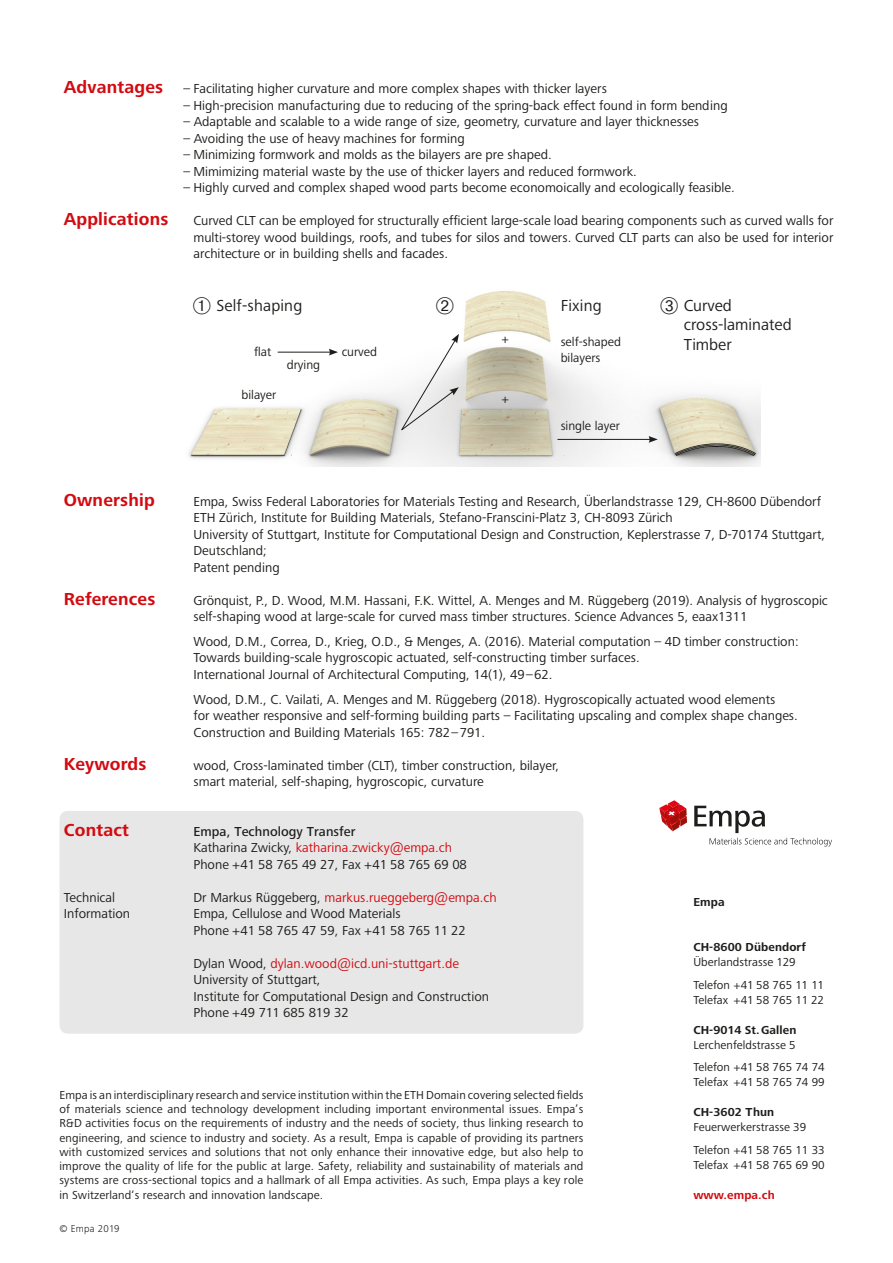
<style>
.page{position:relative;width:893px;height:1263px;background:#fff}
.page>*{position:absolute;margin:0;border:0;box-sizing:border-box;transform-origin:0 0}
.TO_untertitel{font:700 18px "Frutiger Next Pro";letter-spacing:.01em;color:#d20b11}
.t1{font:16.5px "Frutiger Next Pro";color:#1d1d1b}
.TO_lauftext{font:13.5px/16.5px "Frutiger Next Pro";color:#1d1d1b}
.TO_lauftext-2{font:13.5px "Frutiger Next Pro";color:#d20b11}
.TO_lauftext-3{font:500 13.5px "Frutiger Next Pro";letter-spacing:.005em;color:#1d1d1b}
.t2{font:12.75px "Frutiger Next Pro";color:#1d1d1b}
.TO_EmpaBeschrieb{font:12px/14.2px "Frutiger Next Pro";letter-spacing:.01em;color:#1d1d1b;text-align:justify}
.TO_adresse{font:12px "Frutiger Next Pro";letter-spacing:.005em;color:#1d1d1b}
.TO_adresse_bold{font:700 12px "Frutiger Next Pro";letter-spacing:.01em;color:#1d1d1b}
.TO_adresse_bold-2{font:700 12px "Frutiger Next Pro";letter-spacing:.01em;color:#d20b11}
.t3{font:300 10.2px "Frutiger Next Pro";letter-spacing:.025em;color:#1d1d1b}
.s1{color:#1d1d1b}
</style>
<div class="page">
<svg style="left:659px;top:800px;width:28px;height:31px"></svg>
<svg style="left:694px;top:806px;width:138px;height:40px"></svg>
<div style="left:60px;top:811px;width:523px;height:223px;background:#e7e7e7;border-radius:9px"></div>
<img style="left:188px;top:291px;width:572px;height:176px">
<hr style="left:278px;top:352px;width:53px;height:1px;background:#1d1d1b">
<svg style="left:329px;top:349px;width:9px;height:6px"></svg>
<hr style="left:557px;top:439px;width:94px;height:1px;background:#1d1d1b">
<svg style="left:648px;top:436px;width:10px;height:7px"></svg>
<svg style="left:401px;top:334px;width:58px;height:97px"></svg>
<svg style="left:193px;top:296px;width:17px;height:18px"></svg>
<svg style="left:436px;top:296px;width:18px;height:18px"></svg>
<svg style="left:661px;top:296px;width:17px;height:18px"></svg>
<p class="TO_untertitel" style="left:64px;top:77px;width:101px">Advantages</p>
<p class="TO_untertitel" style="left:64px;top:209px;width:106px">Applications</p>
<p class="TO_lauftext" style="left:184px;top:80px;width:425px">– Facilitating higher curvature and more complex shapes with thicker layers</p>
<p class="TO_lauftext" style="left:184px;top:97px;width:545px">– High-precision manufacturing due to reducing of the spring-back effect found in form bending</p>
<p class="TO_lauftext" style="left:184px;top:113px;width:517px">– Adaptable and scalable to a wide range of size, geometry, curvature and layer thicknesses</p>
<p class="TO_lauftext" style="left:184px;top:130px;width:283px">– Avoiding the use of heavy machines for forming</p>
<p class="TO_lauftext" style="left:184px;top:146px;width:369px">– Minimizing formwork and molds as the bilayers are pre shaped.</p>
<p class="TO_lauftext" style="left:184px;top:163px;width:455px">– Mimimizing material waste by the use of thicker layers and reduced formwork.</p>
<p class="TO_lauftext" style="left:184px;top:179px;width:553px">– Highly curved and complex shaped wood parts become economoically and ecologically feasible.</p>
<p class="TO_lauftext" style="left:193px;top:212px;width:641px;text-align:justify">Curved CLT can be employed for structurally efficient large-scale load bearing components such as curved walls for multi-storey wood buildings, roofs, and tubes for silos and towers. Curved CLT parts can also be used for interior architecture or in building shells and facades.</p>
<p class="t1" style="left:216px;top:296px;width:87px">Self-shaping</p>
<p class="t2" style="left:254px;top:345px;width:19px">flat</p>
<p class="t2" style="left:342px;top:345px;width:37px">curved</p>
<p class="t2" style="left:287px;top:357px;width:35px">drying</p>
<p class="t2" style="left:242px;top:388px;width:36px">bilayer</p>
<p class="t2" style="left:502px;top:332px;width:8px">+</p>
<p class="t2" style="left:502px;top:392px;width:8px">+</p>
<p class="t1" style="left:561px;top:296px;width:43px">Fixing</p>
<p class="t2" style="left:561px;top:334px;width:62px">self-shaped</p>
<p class="t2" style="left:561px;top:350px;width:41px">bilayers</p>
<p class="t2" style="left:561px;top:418px;width:61px">single layer</p>
<p class="t1" style="left:684px;top:296px;width:50px">Curved</p>
<p class="t1" style="left:684px;top:315px;width:109px">cross-laminated</p>
<p class="t1" style="left:684px;top:335px;width:50px">Timber</p>
<p class="TO_untertitel" style="left:64px;top:489px;width:93px">Ownership</p>
<p class="TO_untertitel" style="left:64px;top:588px;width:93px">References</p>
<p class="TO_untertitel" style="left:64px;top:753px;width:84px">Keywords</p>
<p class="TO_lauftext" style="left:193px;top:493px;width:629px">Empa, Swiss Federal Laboratories for Materials Testing and Research, Überlandstrasse 129, CH-8600 Dübendorf</p>
<p class="TO_lauftext" style="left:193px;top:509px;width:481px">ETH Zürich, Institute for Building Materials, Stefano-Franscini-Platz 3, CH-8093 Zürich</p>
<p class="TO_lauftext" style="left:193px;top:526px;width:633px">University of Stuttgart, Institute for Computational Design and Construction, Keplerstrasse 7, D-70174 Stuttgart,<br>Deutschland;</p>
<p class="TO_lauftext" style="left:193px;top:559px;width:88px">Patent pending</p>
<p class="TO_lauftext" style="left:193px;top:592px;width:636px">Grönquist, P., D. Wood, M.M. Hassani, F.K. Wittel, A. Menges and M. Rüggeberg (2019). Analysis of hygroscopic self-shaping wood at large-scale for curved mass timber structures. Science Advances 5, eaax1311</p>
<p class="TO_lauftext" style="left:193px;top:633px;width:607px">Wood, D.M., Correa, D., Krieg, O.D., &amp; Menges, A. (2016). Material computation – 4D timber construction:</p>
<p class="TO_lauftext" style="left:193px;top:650px;width:448px">Towards building-scale hygroscopic actuated, self-constructing timber surfaces.</p>
<p class="TO_lauftext" style="left:193px;top:666px;width:360px">International Journal of Architectural Computing, 14(1), 49–62.</p>
<p class="TO_lauftext" style="left:193px;top:691px;width:583px">Wood, D.M., C. Vailati, A. Menges and M. Rüggeberg (2018). Hygroscopically actuated wood elements</p>
<p class="TO_lauftext" style="left:193px;top:707px;width:606px">for weather responsive and self-forming building parts – Facilitating upscaling and complex shape changes.</p>
<p class="TO_lauftext" style="left:193px;top:724px;width:293px">Construction and Building Materials 165: 782–791.</p>
<p class="TO_lauftext" style="left:193px;top:757px;width:367px">wood, Cross-laminated timber (CLT), timber construction, bilayer,</p>
<p class="TO_lauftext" style="left:193px;top:773px;width:292px">smart material, self-shaping, hygroscopic, curvature</p>
<p class="TO_untertitel" style="left:64px;top:819px;width:67px">Contact</p>
<p class="TO_lauftext" style="left:64px;top:889px;width:53px">Technical</p>
<p class="TO_lauftext" style="left:64px;top:905px;width:68px">Information</p>
<p class="TO_lauftext-3" style="left:193px;top:823px;width:164px">Empa, Technology Transfer</p>
<p class="TO_lauftext-2" style="left:193px;top:840px;width:260px"><span class="s1">Katharina Zwicky,</span> katharina.zwicky@empa.ch</p>
<p class="TO_lauftext" style="left:193px;top:856px;width:275px">Phone +41 58 765 49 27, Fax +41 58 765 69 08</p>
<p class="TO_lauftext-2" style="left:193px;top:889px;width:305px"><span class="s1">Dr Markus Rüggeberg,</span> markus.rueggeberg@empa.ch</p>
<p class="TO_lauftext" style="left:193px;top:905px;width:209px">Empa, Cellulose and Wood Materials</p>
<p class="TO_lauftext" style="left:193px;top:922px;width:274px">Phone +41 58 765 47 59, Fax +41 58 765 11 22</p>
<p class="TO_lauftext-2" style="left:193px;top:955px;width:267px"><span class="s1">Dylan Wood,</span> dylan.wood@icd.uni-stuttgart.de</p>
<p class="TO_lauftext" style="left:193px;top:971px;width:129px">University of Stuttgart,</p>
<p class="TO_lauftext" style="left:193px;top:988px;width:297px">Institute for Computational Design and Construction</p>
<p class="TO_lauftext" style="left:193px;top:1004px;width:157px">Phone +49 711 685 819 32</p>
<p class="TO_EmpaBeschrieb" style="left:60px;top:1088px;width:525px">Empa is an interdisciplinary research and service institution within the ETH Domain covering selected fields of materials science and technology development including important environmental issues. Empa’s R&amp;D activities focus on the requirements of industry and the needs of society, thus linking research to engineering, and science to industry and society. As a result, Empa is capable of providing its partners with customized services and solutions that not only enhance their innovative edge, but also help to improve the quality of life for the public at large. Safety, reliability and sustainability of materials and systems are cross-sectional topics and a hallmark of all Empa activities. As such, Empa plays a key role in Switzerland‘s research and innovation landscape.</p>
<p class="t3" style="left:60px;top:1222px;width:62px">© Empa 2019</p>
<p class="TO_adresse_bold" style="left:693px;top:895px;width:33px">Empa</p>
<p class="TO_adresse_bold" style="left:693px;top:940px;width:114px">CH-8600 Dübendorf</p>
<p class="TO_adresse" style="left:693px;top:955px;width:104px">Überlandstrasse 129</p>
<p class="TO_adresse" style="left:693px;top:978px;width:132px">Telefon +41 58 765 11 11</p>
<p class="TO_adresse" style="left:693px;top:993px;width:132px">Telefax +41 58 765 11 22</p>
<p class="TO_adresse_bold" style="left:693px;top:1023px;width:105px">CH-9014 St.Gallen</p>
<p class="TO_adresse" style="left:693px;top:1038px;width:104px">Lerchenfeldstrasse 5</p>
<p class="TO_adresse" style="left:693px;top:1060px;width:133px">Telefon +41 58 765 74 74</p>
<p class="TO_adresse" style="left:693px;top:1075px;width:133px">Telefax +41 58 765 74 99</p>
<p class="TO_adresse_bold" style="left:693px;top:1105px;width:82px">CH-3602 Thun</p>
<p class="TO_adresse" style="left:693px;top:1120px;width:114px">Feuerwerkerstrasse 39</p>
<p class="TO_adresse" style="left:693px;top:1143px;width:133px">Telefon +41 58 765 11 33</p>
<p class="TO_adresse" style="left:693px;top:1158px;width:133px">Telefax +41 58 765 69 90</p>
<p class="TO_adresse_bold-2" style="left:693px;top:1188px;width:83px">www.empa.ch</p>
</div>
